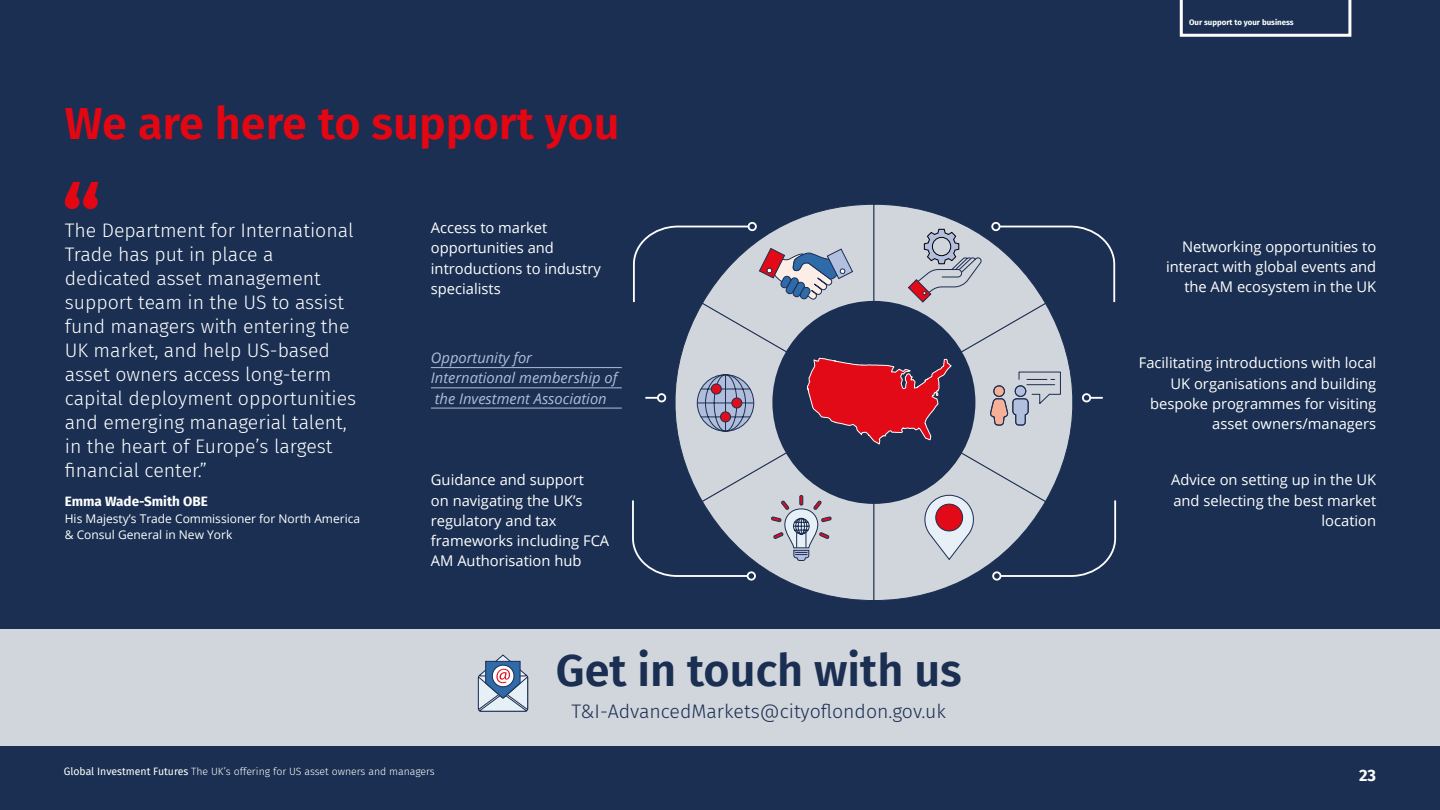
<style>
.page{position:relative;width:1440px;height:810px;background:#1a2f51}
.page>*{position:absolute;margin:0;border:0;box-sizing:border-box;transform-origin:0 0}
.Heading_60_70{font:600 45px "Fira Sans";color:#e30613}
.t1{font:600 45px "Fira Sans";color:#1a2f51}
.Intro_text_26_32{font:300 19.5px/24px "Fira Sans";color:#fff}
.Intro_text_26_32-2{font:300 19.5px "Fira Sans";color:#1a2f51}
.t2{font:700 16.5px "Fira Sans";color:#fff}
.Body_16_22{font:14.7px/20.2px "Open Sans";color:#fff;text-align:right}
.Body_16_22-2{font:italic 14.7px "Open Sans";color:#b0bddb}
.Subheading_18_20pt{font:700 13.5px "Fira Sans";color:#fff}
.Subheading_18_20pt-2{font:12px/16.5px "Open Sans";color:#fff}
.t3{font:300 10.5px "Fira Sans";color:#fff}
.t4{font:700 7.88px "Fira Sans";color:#fff}
.s1{font-weight:400}
</style>
<div class="page">
<div style="left:0;top:629px;width:1440px;height:117px;background:#d1d5dc"></div>
<svg style="left:478px;top:655px;width:50px;height:57px"></svg>
<hr style="left:431px;top:367px;width:191px;height:1px;background:#b0bddb">
<hr style="left:431px;top:388px;width:191px;height:1px;background:#b0bddb">
<hr style="left:431px;top:408px;width:191px;height:1px;background:#b0bddb">
<svg style="left:632px;top:204px;width:485px;height:397px"></svg>
<div style="left:657px;top:393px;width:9px;height:9px;border:2px solid #fff;border-radius:50%"></div>
<svg style="left:65px;top:182px;width:33px;height:27px"></svg>
<svg style="left:1180px;top:0;width:171px;height:37px"></svg>
<p class="Heading_60_70" style="left:65px;top:87px;width:556px">We are here to support you</p>
<p class="t4" style="left:1189px;top:16px;width:106px">Our support to your business</p>
<p class="Intro_text_26_32" style="left:65px;top:218px;width:293px">The Department for International<br>Trade has put in place a dedicated asset management support team in the US to assist fund managers with entering the<br>UK market, and help US-based asset owners access long-term capital deployment opportunities and emerging managerial talent, in the heart of Europe’s largest financial center.”</p>
<p class="Subheading_18_20pt" style="left:65px;top:490px;width:145px">Emma Wade-Smith OBE</p>
<p class="Subheading_18_20pt-2" style="left:65px;top:510px;width:297px">His Majesty’s Trade Commissioner for North America &amp; Consul General in New York</p>
<p class="Body_16_22" style="left:431px;top:217px;width:171px;text-align:left">Access to market opportunities and introductions to industry specialists</p>
<p class="Body_16_22-2" style="left:431px;top:348px;width:103px">Opportunity for</p>
<p class="Body_16_22-2" style="left:431px;top:368px;width:188px">International membership of</p>
<p class="Body_16_22-2" style="left:435px;top:388px;width:174px">the Investment Association</p>
<p class="Body_16_22" style="left:1166px;top:236px;width:212px">Networking opportunities to interact with global events and the AM ecosystem in the UK</p>
<p class="Body_16_22" style="left:1139px;top:353px;width:239px">Facilitating introductions with local<br>UK organisations and building bespoke programmes for visiting asset owners/managers</p>
<p class="Body_16_22" style="left:431px;top:470px;width:180px;text-align:left">Guidance and support<br>on navigating the UK’s regulatory and tax frameworks including FCA<br>AM Authorisation hub</p>
<p class="Body_16_22" style="left:1171px;top:470px;width:207px">Advice on setting up in the UK and selecting the best market location</p>
<p class="t1" style="left:556px;top:633px;width:407px">Get in touch with us</p>
<p class="Intro_text_26_32-2" style="left:572px;top:698px;width:376px">T&amp;I-AdvancedMarkets@cityoflondon.gov.uk</p>
<p class="t3" style="left:64px;top:764px;width:373px"><span class="s1">Global Investment Futures</span> The UK’s offering for US asset owners and managers</p>
<p class="t2" style="left:1359px;top:761px;width:19px">23</p>
</div>
